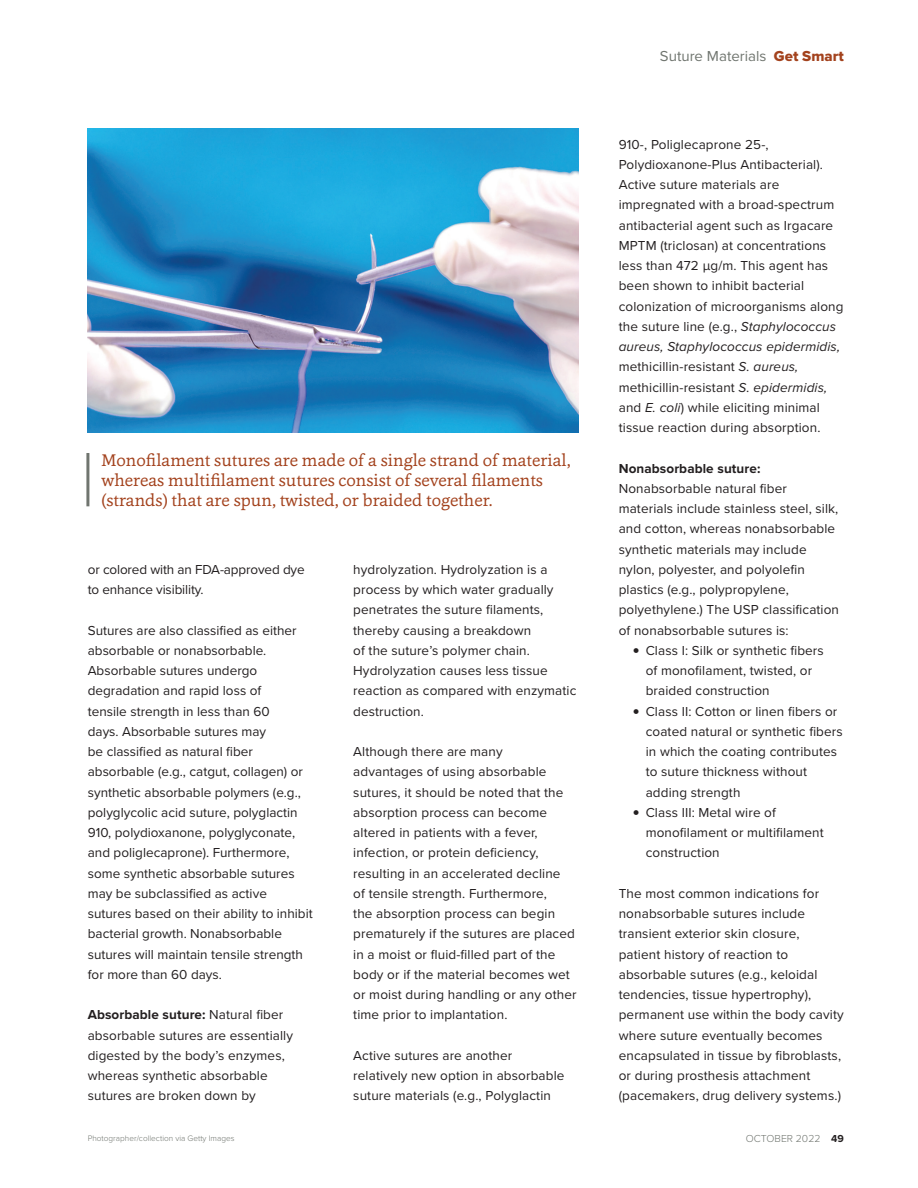
<style>
.page{position:relative;width:918px;height:1188px;background:#fff}
.page>*{position:absolute;margin:0;border:0;box-sizing:border-box;transform-origin:0 0}
.t1{font:17.25px/20.2px "Cassia";color:#a3421d}
.t2{font:15px "Proxima Nova";color:#70756f}
.t3{font:13.5px/20.2px "Proxima Nova";letter-spacing:.01em;color:#231f20}
.t4{font:13.5px/20.2px "Proxima Nova";letter-spacing:-.01em;color:#231f20}
.t5{font:700 13.5px "Proxima Nova";letter-spacing:.01em;color:#231f20}
.t6{font:300 10.5px "Proxima Nova";color:#70756f}
.t7{font:300 8.25px "Proxima Nova";color:#70756f}
.s1{font-weight:700}
.s2{font-family:"Proxima Nova Extrabld";color:#a3421d}
.s3{font-style:italic}
.s4{font-size:22.5px}
.s5{font-weight:700;color:#231f20}
</style>
<div class="page">
<hr style="left:86px;top:453px;width:3px;height:53px;background:#70756f">
<img style="left:88px;top:128px;width:490px;height:305px">
<p class="t1" style="left:101px;top:451px;width:471px">Monofilament sutures are made of a single strand of material, whereas multifilament sutures consist of several filaments (strands) that are spun, twisted, or braided together.</p>
<p class="t4" style="left:88px;top:560px;width:218px">or colored with an FDA-approved dye to enhance visibility.</p>
<p class="t3" style="left:88px;top:621px;width:226px">Sutures are also classified as either absorbable or nonabsorbable.<br>Absorbable sutures undergo degradation and rapid loss of<br>tensile strength in less than 60<br>days. Absorbable sutures may<br>be classified as natural fiber absorbable (e.g., catgut, collagen) or synthetic absorbable polymers (e.g., polyglycolic acid suture, polyglactin 910, polydioxanone, polyglyconate, and poliglecaprone). Furthermore, some synthetic absorbable sutures may be subclassified as active sutures based on their ability to inhibit bacterial growth. Nonabsorbable sutures will maintain tensile strength for more than 60 days.</p>
<p class="t3" style="left:88px;top:1006px;width:207px"><span class="s1">Absorbable suture:</span> Natural fiber absorbable sutures are essentially digested by the body’s enzymes, whereas synthetic absorbable sutures are broken down by</p>
<p class="t7" style="left:88px;top:1135px;width:148px">Photographer/collection via Getty Images</p>
<p class="t3" style="left:353px;top:560px;width:225px">hydrolyzation. Hydrolyzation is a process by which water gradually penetrates the suture filaments, thereby causing a breakdown<br>of the suture’s polymer chain.<br>Hydrolyzation causes less tissue reaction as compared with enzymatic destruction.</p>
<p class="t3" style="left:353px;top:742px;width:225px">Although there are many<br>advantages of using absorbable sutures, it should be noted that the absorption process can become altered in patients with a fever, infection, or protein deficiency, resulting in an accelerated decline<br>of tensile strength. Furthermore,<br>the absorption process can begin prematurely if the sutures are placed in a moist or fluid-filled part of the body or if the material becomes wet or moist during handling or any other time prior to implantation.</p>
<p class="t3" style="left:353px;top:1046px;width:213px">Active sutures are another relatively new option in absorbable suture materials (e.g., Polyglactin</p>
<p class="t2" style="left:660px;top:50px;width:185px">Suture Materials <span class="s2">Get Smart</span></p>
<p class="t3" style="left:619px;top:135px;width:226px">910-, Poliglecaprone 25-, Polydioxanone-Plus Antibacterial).<br>Active suture materials are impregnated with a broad-spectrum antibacterial agent such as Irgacare MPTM (triclosan) at concentrations less than 472 µg/m. This agent has been shown to inhibit bacterial colonization of microorganisms along the suture line (e.g., <span class="s3">Staphylococcus aureus, Staphylococcus epidermidis, </span>methicillin-resistant <span class="s3">S. aureus, </span>methicillin-resistant <span class="s3">S. epidermidis, </span>and <span class="s3">E. coli</span>) while eliciting minimal tissue reaction during absorption.</p>
<p class="t5" style="left:619px;top:463px;width:143px">Nonabsorbable suture:</p>
<p class="t3" style="left:619px;top:479px;width:222px">Nonabsorbable natural fiber materials include stainless steel, silk, and cotton, whereas nonabsorbable synthetic materials may include nylon, polyester, and polyolefin plastics (e.g., polypropylene, polyethylene.) The USP classification of nonabsorbable sutures is:</p>
<p class="t3" style="left:646px;top:641px;width:180px;text-indent:-14px"><span class="s4">•</span> Class I: Silk or synthetic fibers of monofilament, twisted, or braided construction</p>
<p class="t3" style="left:646px;top:702px;width:198px;text-indent:-14px"><span class="s4">•</span> Class II: Cotton or linen fibers or coated natural or synthetic fibers in which the coating contributes to suture thickness without adding strength</p>
<p class="t3" style="left:646px;top:803px;width:180px;text-indent:-14px"><span class="s4">•</span> Class III: Metal wire of monofilament or multifilament construction</p>
<p class="t3" style="left:619px;top:884px;width:227px">The most common indications for nonabsorbable sutures include transient exterior skin closure, patient history of reaction to absorbable sutures (e.g., keloidal tendencies, tissue hypertrophy), permanent use within the body cavity where suture eventually becomes encapsulated in tissue by fibroblasts, or during prosthesis attachment (pacemakers, drug delivery systems.)</p>
<p class="t6" style="left:746px;top:1135px;width:99px">OCTOBER 2022 <span class="s5">49</span></p>
</div>
